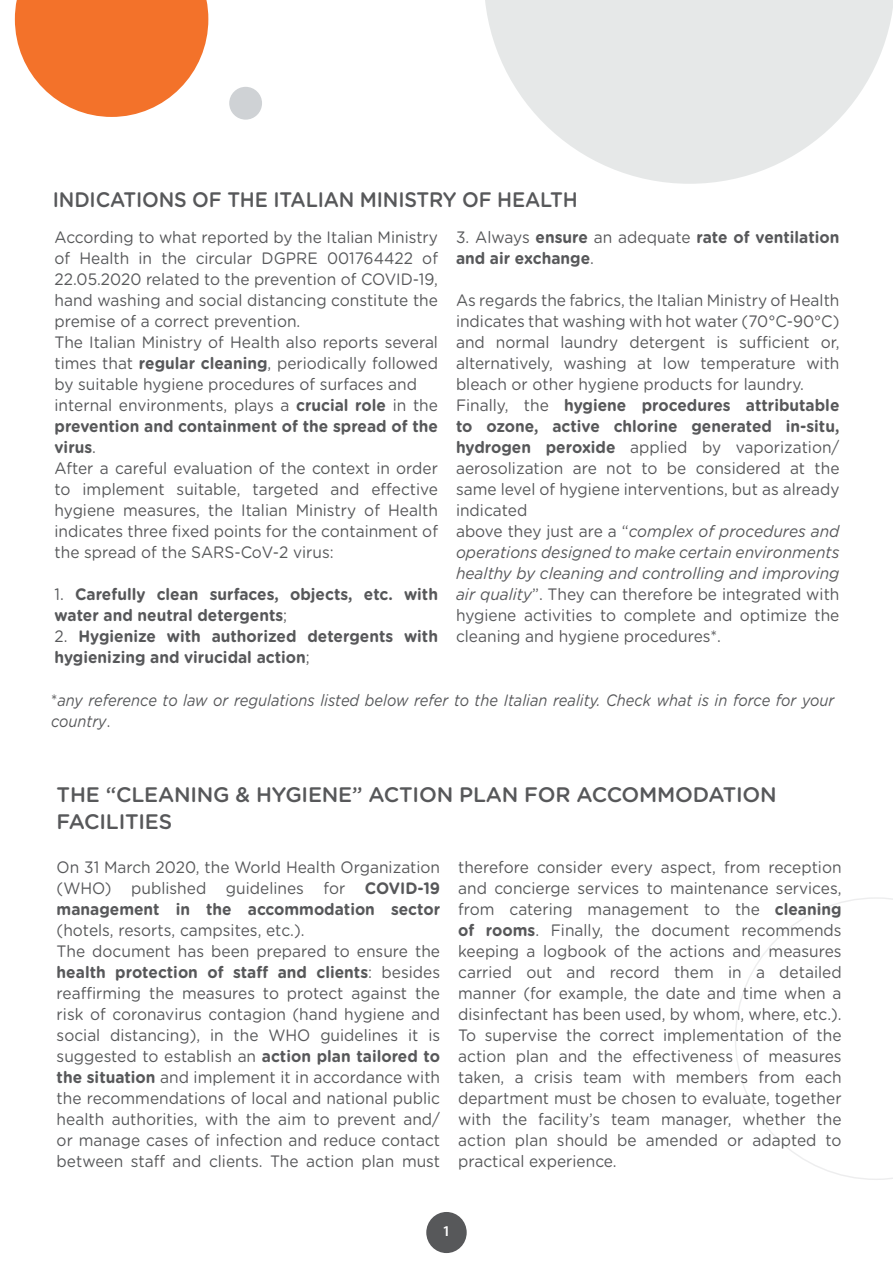
<style>
.page{position:relative;width:893px;height:1263px;background:#fff}
.page>*{position:absolute;margin:0;border:0;box-sizing:border-box;transform-origin:0 0}
.t1{font:500 21px/27px "Gotham Rounded";letter-spacing:-.01em;color:#57585a}
.t2{font:500 21px "Gotham Rounded";letter-spacing:-.01em;color:#57585a;scale:.94 1}
.t3{font:16.5px/21px "Gotham Rounded";color:#57585a;scale:.94 1}
.t4{font:700 16.5px/21px "Gotham Rounded";color:#57585a;scale:.94 1}
.t5{font:italic 16.5px/21px "Gotham Rounded";color:#57585a;scale:.89 1}
.t6{font:600 15px "Myriad Pro";color:#fff}
.s1{font-weight:700}
.s2{font-weight:400}
.s3{font-style:italic}
.s4{font-style:normal}
</style>
<div class="page">
<div style="left:426px;top:1212px;width:41px;height:41px;background:#57585a;border-radius:50%"></div>
<svg style="left:735px;top:897px;width:158px;height:283px"></svg>
<div style="left:229px;top:87px;width:33px;height:33px;background:#cfd2d5;border-radius:50%"></div>
<svg style="left:15px;top:0;width:193px;height:117px"></svg>
<svg style="left:485px;top:0;width:408px;height:184px;fill:#e6e8e8"></svg>
<p class="t2" style="left:53px;top:184px;width:560px">INDICATIONS OF THE ITALIAN MINISTRY OF HEALTH</p>
<p class="t3" style="left:55px;top:226px;width:409px">According to what reported by the Italian Ministry of Health in the circular DGPRE 001764422 of 22.05.2020 related to the prevention of COVID-19, hand washing and social distancing constitute the premise of a correct prevention.<br>The Italian Ministry of Health also reports several times that <span class="s1">regular cleaning</span>, periodically followed by suitable hygiene procedures of surfaces and internal environments, plays a <span class="s1">crucial role</span> in the <span class="s1">prevention and containment of the spread of the virus</span>.<br>After a careful evaluation of the context in order to implement suitable, targeted and effective hygiene measures, the Italian Ministry of Health indicates three fixed points for the containment of the spread of the SARS-CoV-2 virus:</p>
<p class="t4" style="left:55px;top:583px;width:409px"><span class="s2">1.</span> Carefully clean surfaces, objects, etc. with water and neutral detergents<span class="s2">;</span></p>
<p class="t4" style="left:55px;top:625px;width:409px"><span class="s2">2.</span> Hygienize with authorized detergents with hygienizing and virucidal action<span class="s2">;</span></p>
<p class="t4" style="left:456px;top:226px;width:409px"><span class="s2">3. Always</span> ensure <span class="s2">an adequate</span> rate of ventilation and air exchange<span class="s2">.</span></p>
<p class="t3" style="left:456px;top:289px;width:409px">As regards the fabrics, the Italian Ministry of Health indicates that washing with hot water (70°C-90°C) and normal laundry detergent is sufficient or, alternatively, washing at low temperature with bleach or other hygiene products for laundry.<br>Finally, the <span class="s1">hygiene procedures attributable to ozone, active chlorine generated in-situ, hydrogen peroxide</span> applied by vaporization/ aerosolization are not to be considered at the same level of hygiene interventions, but as already indicated<br>above they just are a “<span class="s3">complex of procedures and operations designed to make certain environments healthy by cleaning and controlling and improving air quality</span>”. They can therefore be integrated with hygiene activities to complete and optimize the cleaning and hygiene procedures*.</p>
<p class="t5" style="left:51px;top:689px;width:882px"><span class="s4">*</span>any reference to law or regulations listed below refer to the Italian reality. Check what is in force for your country<span class="s4">.</span></p>
<p class="t1" style="left:57px;top:780px;width:722px">THE “CLEANING &amp; HYGIENE” ACTION PLAN FOR ACCOMMODATION<br>FACILITIES</p>
<p class="t3" style="left:57px;top:855px;width:409px;text-align:justify">On 31 March 2020, the World Health Organization (WHO) published guidelines for <span class="s1">COVID-19 management in the accommodation sector</span></p>
<p class="t3" style="left:57px;top:918px;width:409px">(hotels, resorts, campsites, etc.).<br>The document has been prepared to ensure the <span class="s1">health protection of staff and clients</span>: besides reaffirming the measures to protect against the risk of coronavirus contagion (hand hygiene and social distancing), in the WHO guidelines it is suggested to establish an <span class="s1">action plan tailored to the situation</span> and implement it in accordance with the recommendations of local and national public health authorities, with the aim to prevent and/ or manage cases of infection and reduce contact between staff and clients. The action plan must</p>
<p class="t3" style="left:458px;top:855px;width:409px;text-align:justify">therefore consider every aspect, from reception and concierge services to maintenance services, from catering management to the <span class="s1">cleaning of rooms</span>. Finally, the document recommends keeping a logbook of the actions and measures carried out and record them in a detailed manner (for example, the date and time when a disinfectant has been used, by whom, where, etc.).<br>To supervise the correct implementation of the action plan and the effectiveness of measures taken, a crisis team with members from each department must be chosen to evaluate, together with the facility’s team manager, whether the action plan should be amended or adapted to practical experience.</p>
<p class="t6" style="left:442px;top:1222px;width:10px">1</p>
</div>
